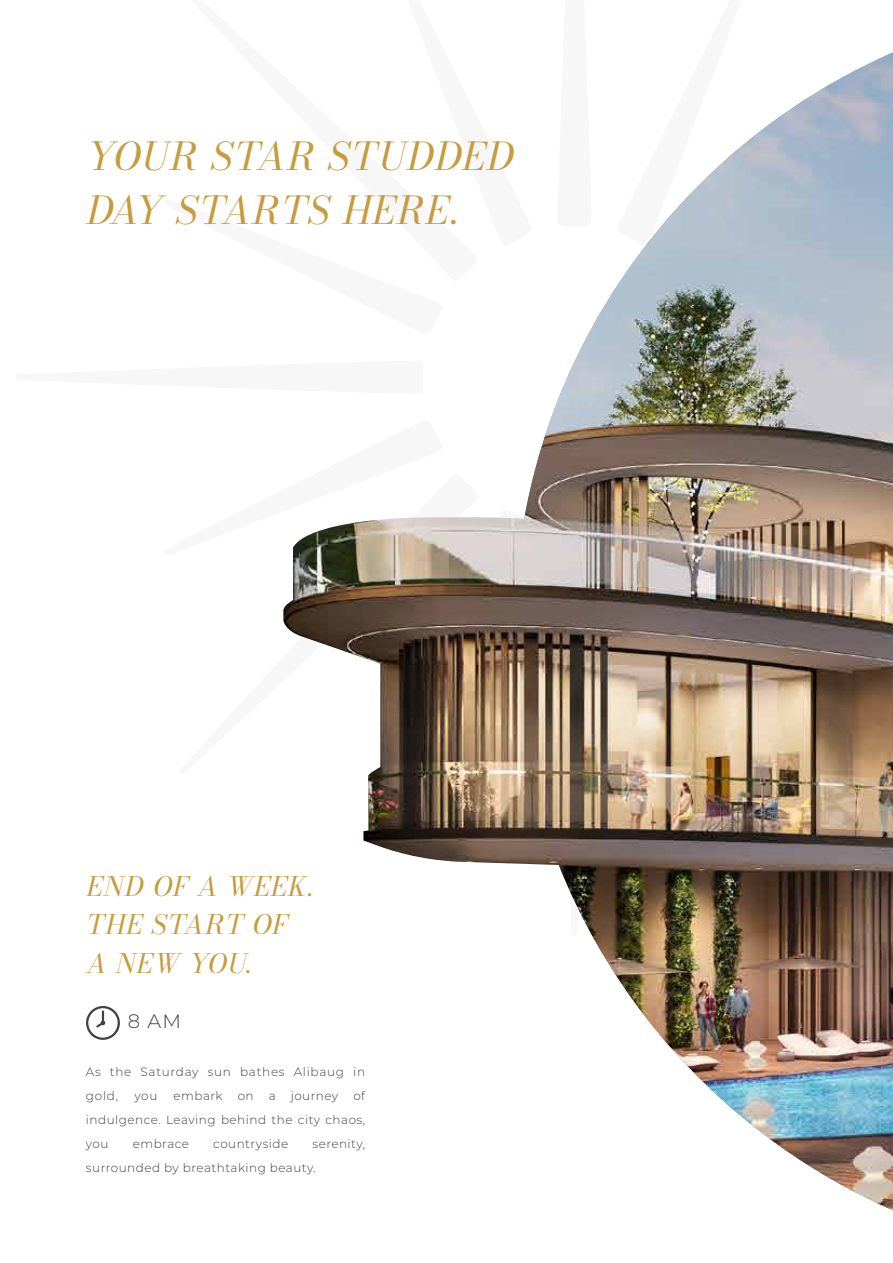
<style>
.page{position:relative;width:893px;height:1263px;background:#fff}
.page>*{position:absolute;margin:0;border:0;box-sizing:border-box;transform-origin:0 0}
.t1{font:italic 37.95px/54.4px "Bodoni Moda";letter-spacing:.06em;color:#c69c3e}
.t2{font:italic 26.55px/38.1px "Bodoni Moda";letter-spacing:.06em;color:#c69c3e}
.t3{font:300 19.5px "Montserrat";color:#414042}
.t4{font:300 12px/24px "Montserrat";letter-spacing:.04em;color:#414042;text-align:justify}
.t5{font:300 12px/24px "Montserrat";letter-spacing:.06em;color:#414042}
</style>
<div class="page">
<img style="left:524px;top:53px;width:369px;height:1157px">
<svg style="left:86px;top:1006px;width:34px;height:34px"></svg>
<img style="left:283px;top:517px;width:485px;height:355px">
<h1 class="t1" style="left:87px;top:129px;width:428px">YOUR STAR STUDDED<br>DAY STARTS HERE.</h1>
<h2 class="t2" style="left:87px;top:867px;width:227px">END OF A WEEK.<br>THE START OF<br>A NEW YOU.</h2>
<h3 class="t3" style="left:128px;top:1008px;width:55px">8 AM</h3>
<p class="t5" style="left:86px;top:1060px;width:281px">As the Saturday sun bathes Alibaug in gold,</p>
<p class="t4" style="left:86px;top:1084px;width:281px;text-indent:205px">journey of indulgence. Leaving behind the city chaos, you</p>
<p class="t4" style="left:134px;top:1084px;width:25px">you</p>
<p class="t4" style="left:174px;top:1084px;width:51px">embark</p>
<p class="t4" style="left:238px;top:1084px;width:17px">on</p>
<p class="t4" style="left:269px;top:1084px;width:8px">a</p>
<p class="t4" style="left:133px;top:1132px;width:58px">embrace</p>
<p class="t4" style="left:213px;top:1132px;width:76px">countryside</p>
<p class="t4" style="left:86px;top:1132px;width:281px;text-indent:227px">serenity, surrounded by breathtaking beauty.</p>
</div>
